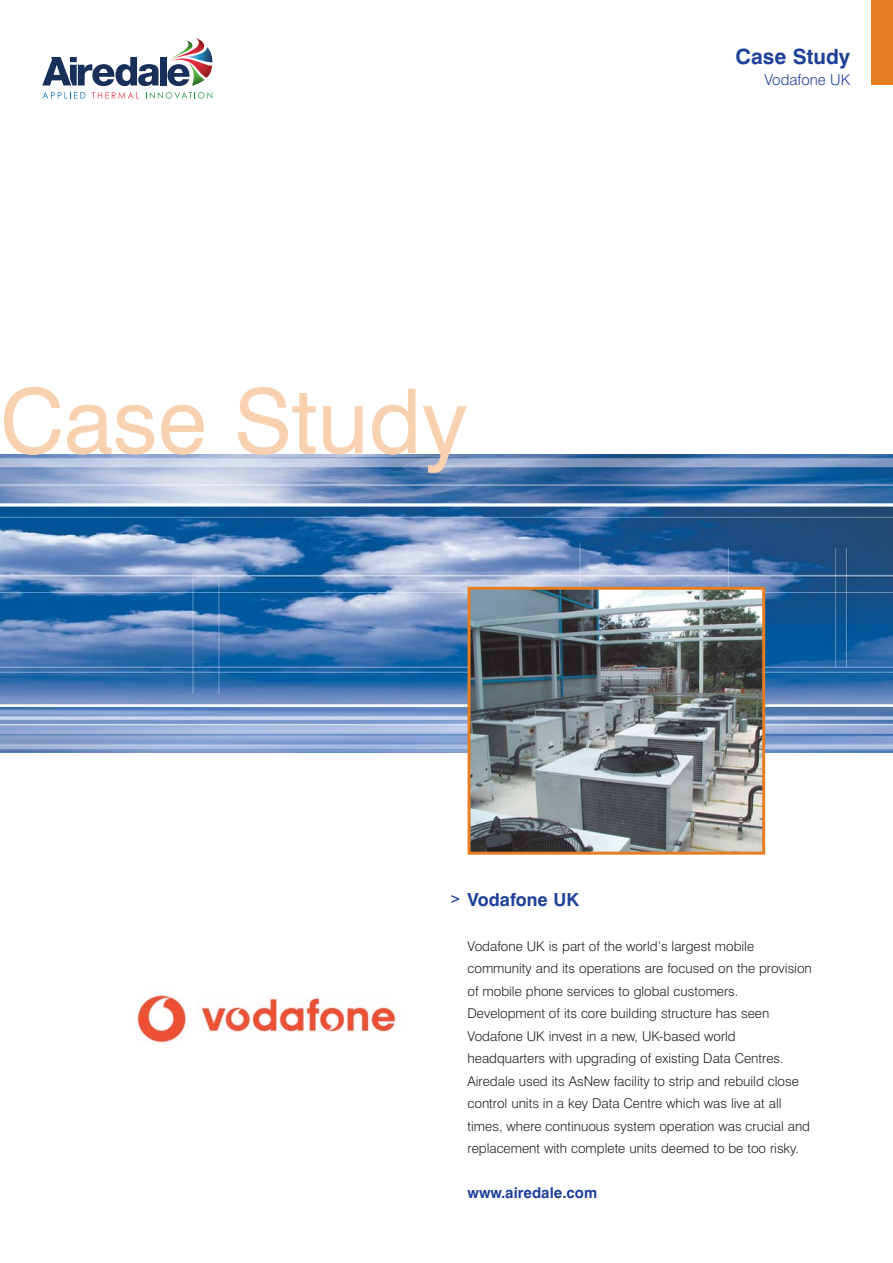
<style>
.page{position:relative;width:893px;height:1263px;background:#fff}
.page>*{position:absolute;margin:0;border:0;box-sizing:border-box;transform-origin:0 0}
.t1{font:90px "Swiss 721 BT";color:#f7d1b0}
.t2{font:700 21px "Swiss 721 BT";color:#20419a}
.t3{font:700 18px "Swiss 721 BT";color:#20419a}
.t4{font:700 15px "Swiss 721 BT";color:#20419a}
.t5{font:300 15px "Swiss 721 BT";color:#20419a}
.t6{font:300 13.5px/22.5px "Swiss 721 BT";color:#231f20}
.t7{font:700 13.5px "Swiss 721 BT";color:#20419a}
</style>
<div class="page">
<div style="left:871px;top:0;width:21px;height:85px;background:#e57d22"></div>
<img style="left:0;top:455px;width:892px;height:298px">
<img style="left:472px;top:591px;width:289px;height:260px">
<div style="left:468px;top:587px;width:297px;height:268px;border:3px solid #e57d22"></div>
<img style="left:136px;top:995px;width:260px;height:49px">
<div style="left:160px;top:57px;width:6px;height:28px;background:#182f59"></div>
<svg style="left:42px;top:57px;width:116px;height:29px"></svg>
<svg style="left:42px;top:92px;width:43px;height:6px"></svg>
<svg style="left:92px;top:92px;width:47px;height:6px"></svg>
<svg style="left:146px;top:92px;width:66px;height:7px"></svg>
<svg style="left:167px;top:38px;width:45px;height:48px"></svg>
<h1 class="t1" style="left:0;top:389px;width:469px">Case Study</h1>
<h2 class="t2" style="left:735px;top:49px;width:116px">Case Study</h2>
<p class="t5" style="left:764px;top:74px;width:87px">Vodafone UK</p>
<p class="t7" style="left:450px;top:893px;width:13px">&gt;</p>
<h3 class="t3" style="left:468px;top:893px;width:113px">Vodafone UK</h3>
<p class="t6" style="left:468px;top:936px;width:346px">Vodafone UK is part of the world’s largest mobile community and its operations are focused on the provision of mobile phone services to global customers.<br>Development of its core building structure has seen Vodafone UK invest in a new, UK-based world headquarters with upgrading of existing Data Centres.<br>Airedale used its AsNew facility to strip and rebuild close control units in a key Data Centre which was live at all times, where continuous system operation was crucial and replacement with complete units deemed to be too risky.</p>
<p class="t4" style="left:468px;top:1187px;width:131px">www.airedale.com</p>
</div>
